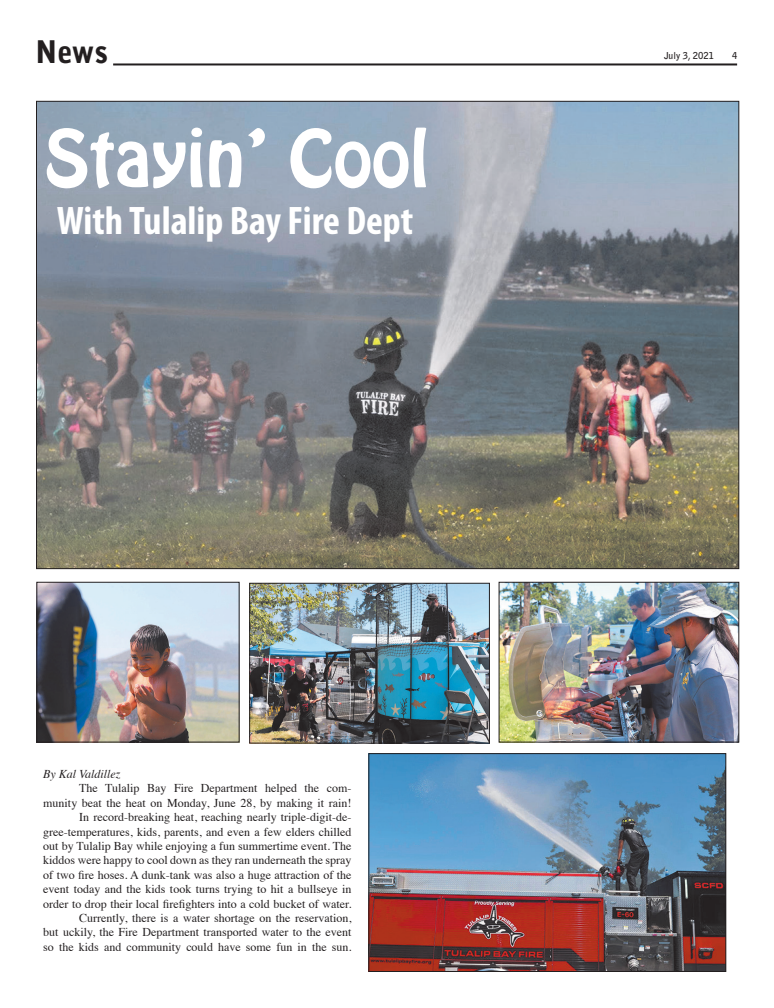
<style>
.page{position:relative;width:774px;height:1008px;background:#fff}
.page>*{position:absolute;margin:0;border:0;box-sizing:border-box;transform-origin:0 0}
.t1{font:70px "Hobo Std";color:#fff}
.t2{font:700 condensed 40px "Myriad Pro";color:#fff}
.t3{font:900 31px "Bell Gothic Std";color:#231f20}
.t4{font:12px/14.4px "Times";color:#231f20;text-align:justify}
.t5{font:italic 12px "Times";color:#231f20}
.t6{font:700 9.5px "Bell Gothic Std";color:#231f20}
</style>
<div class="page">
<hr style="left:113px;top:63px;width:624px;height:2px;background:#231f20">
<img style="left:38px;top:103px;width:699px;height:464px">
<img style="left:501px;top:584px;width:236px;height:157px">
<div style="left:499px;top:582px;width:240px;height:161px;border:1px solid #231f20"></div>
<img style="left:251px;top:585px;width:237px;height:157px">
<div style="left:249px;top:583px;width:241px;height:161px;border:1px solid #231f20"></div>
<img style="left:38px;top:584px;width:200px;height:157px">
<div style="left:36px;top:582px;width:204px;height:161px;border:1px solid #231f20"></div>
<img style="left:370px;top:755px;width:354px;height:215px">
<div style="left:368px;top:753px;width:358px;height:219px;border:1px solid #231f20"></div>
<p class="t3" style="left:35px;top:34px;width:75px">News</p>
<p class="t6" style="left:664px;top:50px;width:51px">July 3, 2021</p>
<p class="t6" style="left:732px;top:50px;width:7px">4</p>
<p class="t1" style="left:44px;top:110px;width:385px">Stayin’ Cool</p>
<p class="t2" style="left:57px;top:196px;width:358px">With Tulalip Bay Fire Dept</p>
<p class="t5" style="left:43px;top:764px;width:79px">By Kal Valdillez</p>
<p class="t4" style="left:43px;top:780px;width:310px;text-align:right">The Tulalip Bay Fire Department helped the com&shy;munity beat the heat on Monday, June 28, by making it rain!</p>
<p class="t4" style="left:43px;top:809px;width:310px;text-indent:36px">In record-breaking heat, reaching nearly triple-digit-de&shy;gree-temperatures, kids, parents, and even a few elders chilled out by Tulalip Bay while enjoying a fun summertime event. The kiddos were happy to cool down as they ran underneath the spray of two fire hoses. A dunk-tank was also a huge attraction of the event today and the kids took turns trying to hit a bullseye in order to drop their local firefighters into a cold bucket of water.</p>
<p class="t4" style="left:43px;top:910px;width:310px;text-indent:36px">Currently, there is a water shortage on the reservation, but uckily, the Fire Department transported water to the event so the kids and community could have some fun in the sun.</p>
</div>
